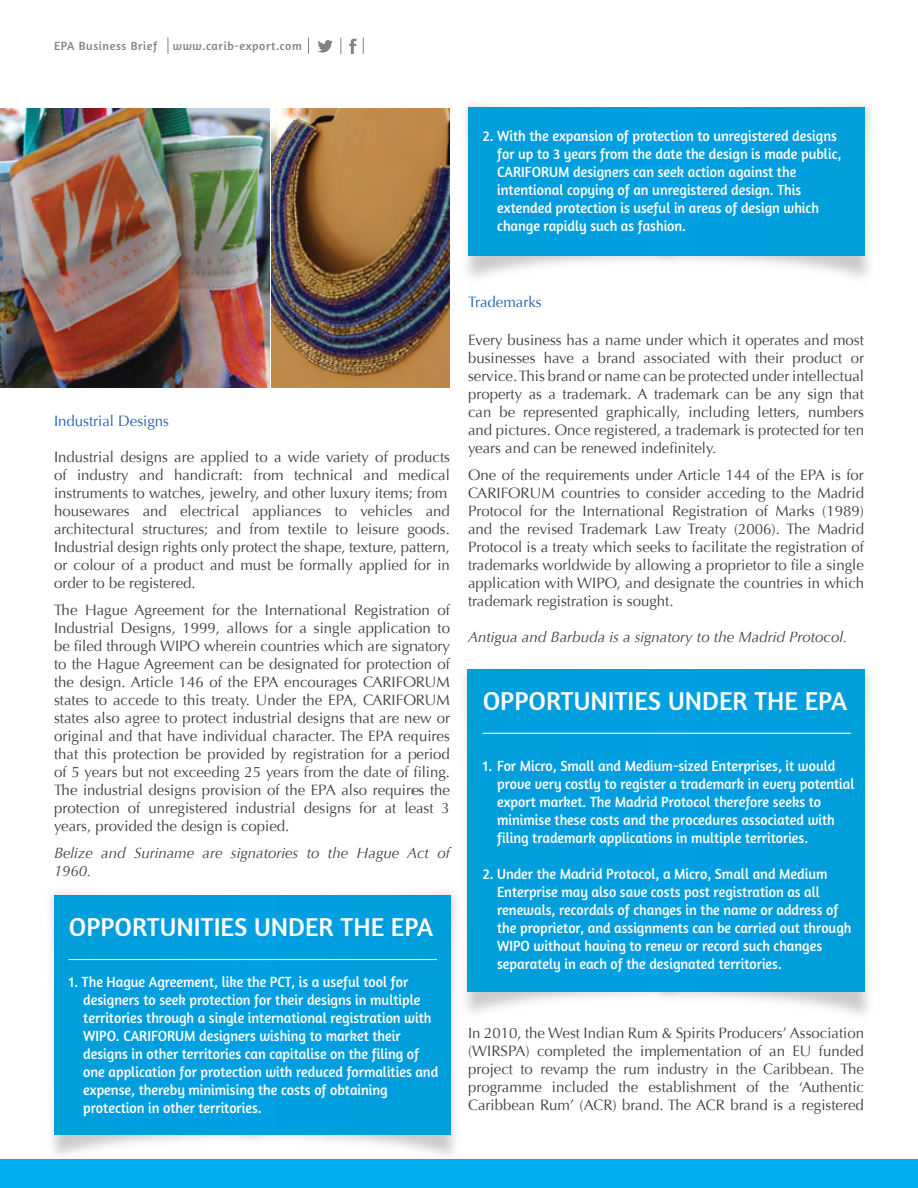
<style>
.page{position:relative;width:918px;height:1188px;background:#fff}
.page>*{position:absolute;margin:0;border:0;box-sizing:border-box;transform-origin:0 0}
.t1{font:26.25px "Amaranth";color:#fff}
.t2{font:15px/18px "Optima";color:#414042;text-align:justify}
.t3{font:15px/18px "Amaranth";color:#fff;scale:.94 1}
.t4{font:italic 15px/18px "Optima";color:#414042}
.t5{font:15px "Optima";color:#255fac}
.t6{font:12px "Amaranth";letter-spacing:.05em;color:#808285}
</style>
<div class="page">
<img style="left:464px;top:669px;width:144px;height:337px">
<img style="left:608px;top:669px;width:262px;height:346px">
<div style="left:468px;top:669px;width:396px;height:322px;background:#009ede"></div>
<hr style="left:483px;top:733px;width:367px;height:1px;background:#fff">
<svg style="left:318px;top:40px;width:15px;height:13px"></svg>
<svg style="left:349px;top:39px;width:8px;height:15px"></svg>
<svg style="left:340px;top:38px;width:1px;height:16px"></svg>
<svg style="left:363px;top:38px;width:1px;height:16px"></svg>
<svg style="left:308px;top:38px;width:1px;height:16px"></svg>
<svg style="left:167px;top:38px;width:1px;height:16px"></svg>
<img style="left:0;top:108px;width:270px;height:280px">
<img style="left:272px;top:108px;width:178px;height:280px">
<img style="left:0;top:892px;width:194px;height:268px">
<img style="left:194px;top:842px;width:313px;height:318px">
<div style="left:54px;top:896px;width:396px;height:239px;background:#009edd"></div>
<hr style="left:69px;top:959px;width:367px;height:1px;background:#fff">
<img style="left:414px;top:104px;width:194px;height:187px">
<img style="left:608px;top:104px;width:263px;height:174px">
<div style="left:468px;top:107px;width:396px;height:149px;background:#009edd"></div>
<div style="left:0;top:1160px;width:918px;height:28px;background:#00aeef"></div>
<p class="t6" style="left:54px;top:39px;width:105px">EPA Business Brief</p>
<p class="t6" style="left:173px;top:39px;width:130px">www.carib-export.com</p>
<p class="t3" style="left:497px;top:127px;width:368px;text-indent:-14px">2. With the expansion of protection to unregistered designs for up to 3 years from the date the design is made public, CARIFORUM designers can seek action against the intentional copying of an unregistered design. This extended protection is useful in areas of design which change rapidly such as fashion.</p>
<p class="t5" style="left:54px;top:413px;width:117px">Industrial Designs</p>
<p class="t2" style="left:54px;top:449px;width:398px;text-align:left">Industrial designs are applied to a wide variety of products of industry and handicraft: from technical and medical instruments to watches, jewelry, and other luxury items; from housewares and electrical appliances to vehicles and architectural structures; and from textile to leisure goods.<br>Industrial design rights only protect the shape, texture, pattern, or colour of a product and must be formally applied for in order to be registered.</p>
<p class="t2" style="left:54px;top:602px;width:398px">The Hague Agreement for the International Registration of Industrial Designs, 1999, allows for a single application to be filed through WIPO wherein countries which are signatory to the Hague Agreement can be designated for protection of the design. Article 146 of the EPA encourages CARIFORUM states to accede to this treaty. Under the EPA, CARIFORUM states also agree to protect industrial designs that are new or original and that have individual character. The EPA requires that this protection be provided by registration for a period of 5 years but not exceeding 25 years from the date of filing.<br>The industrial designs provision of the EPA also requires the protection of unregistered industrial designs for at least 3 years, provided the design is copied.</p>
<p class="t4" style="left:54px;top:845px;width:397px">Belize and Suriname are signatories to the Hague Act of<br>1960.</p>
<h1 class="t1" style="left:69px;top:912px;width:366px">OPPORTUNITIES UNDER THE EPA</h1>
<p class="t3" style="left:83px;top:972px;width:379px;text-indent:-14px">1. The Hague Agreement, like the PCT, is a useful tool for designers to seek protection for their designs in multiple territories through a single international registration with WIPO. CARIFORUM designers wishing to market their designs in other territories can capitalise on the filing of one application for protection with reduced formalities and expense, thereby minimising the costs of obtaining protection in other territories.</p>
<p class="t5" style="left:468px;top:293px;width:75px">Trademarks</p>
<p class="t2" style="left:468px;top:331px;width:398px">Every business has a name under which it operates and most businesses have a brand associated with their product or service. This brand or name can be protected under intellectual property as a trademark. A trademark can be any sign that can be represented graphically, including letters, numbers and pictures. Once registered, a trademark is protected for ten years and can be renewed indefinitely.</p>
<p class="t2" style="left:468px;top:466px;width:398px">One of the requirements under Article 144 of the EPA is for CARIFORUM countries to consider acceding to the Madrid Protocol for the International Registration of Marks (1989) and the revised Trademark Law Treaty (2006). The Madrid Protocol is a treaty which seeks to facilitate the registration of trademarks worldwide by allowing a proprietor to file a single application with WIPO, and designate the countries in which trademark registration is sought.</p>
<p class="t4" style="left:468px;top:628px;width:381px">Antigua and Barbuda is a signatory to the Madrid Protocol.</p>
<h1 class="t1" style="left:483px;top:685px;width:366px">OPPORTUNITIES UNDER THE EPA</h1>
<p class="t3" style="left:497px;top:757px;width:382px;text-indent:-14px">1. For Micro, Small and Medium-sized Enterprises, it would prove very costly to register a trademark in every potential export market. The Madrid Protocol therefore seeks to minimise these costs and the procedures associated with filing trademark applications in multiple territories.</p>
<p class="t3" style="left:497px;top:865px;width:378px;text-indent:-14px">2. Under the Madrid Protocol, a Micro, Small and Medium Enterprise may also save costs post registration as all renewals, recordals of changes in the name or address of the proprietor, and assignments can be carried out through WIPO without having to renew or record such changes separately in each of the designated territories.</p>
<p class="t2" style="left:468px;top:1024px;width:398px">In 2010, the West Indian Rum &amp; Spirits Producers’ Association (WIRSPA) completed the implementation of an EU funded project to revamp the rum industry in the Caribbean. The programme included the establishment of the ‘Authentic Caribbean Rum’ (ACR) brand. The ACR brand is a registered</p>
</div>
